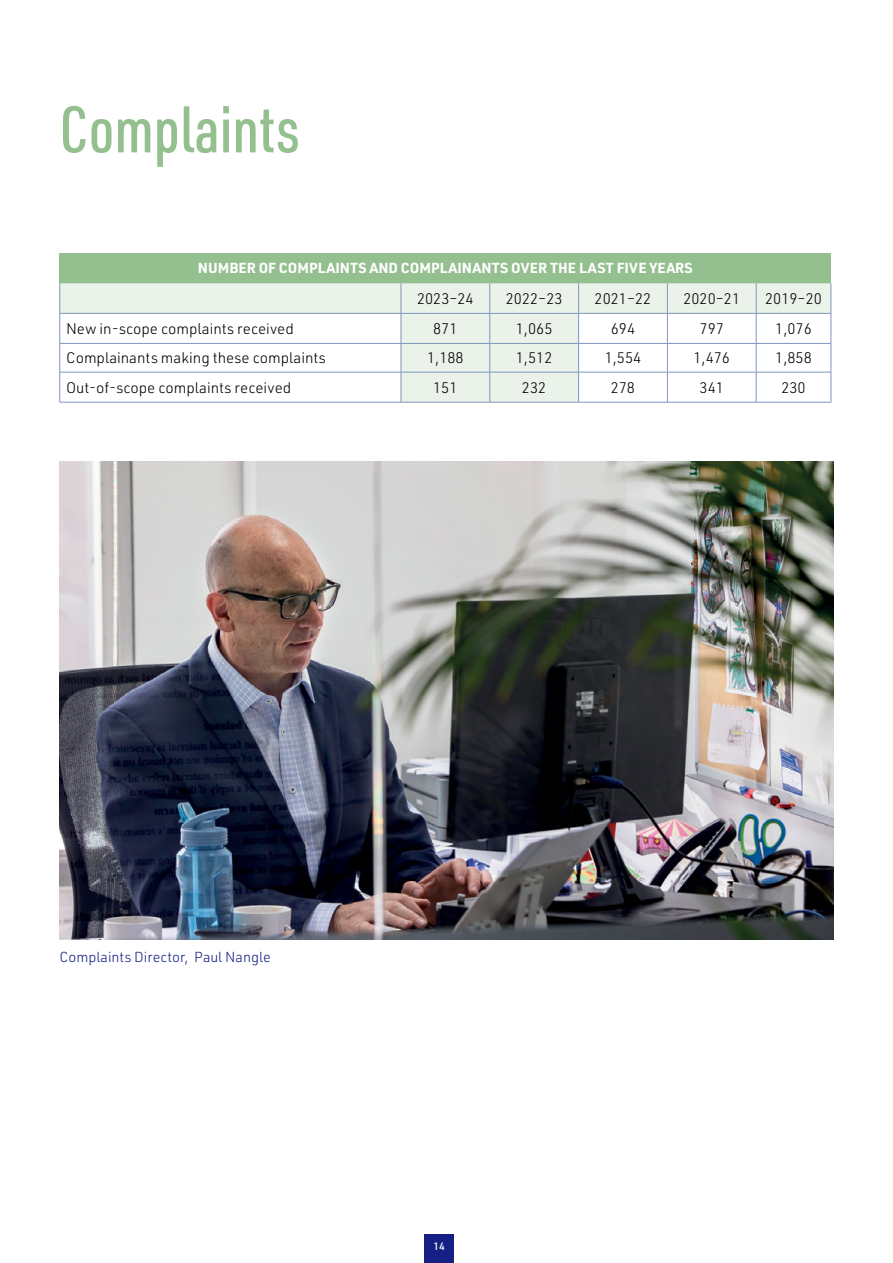
<style>
.page{position:relative;width:893px;height:1263px;background:#fff}
.page>*{position:absolute;margin:0;border:0;box-sizing:border-box;transform-origin:0 0}
.t1{font:500 64.5px "URWDIN Cond";color:#94bf8f}
.t2{font:300 15px "URWDIN";color:#000}
.t3{font:700 14.25px "URWDIN";color:#fff}
.t4{font:300 14.25px "URWDIN";color:#162084}
.t5{font:500 10.5px "URWDIN";color:#fff}
</style>
<div class="page">
<div style="left:424px;top:1234px;width:30px;height:29px;background:#162084"></div>
<img style="left:60px;top:462px;width:773px;height:477px">
<div style="left:60px;top:253px;width:771px;height:30px;background:#94bf8f"></div>
<svg style="left:60px;top:283px;width:771px;height:119px;fill:#eaf2e9"></svg>
<hr style="left:401px;top:343px;width:89px;height:1px;background:#7e96be">
<svg style="left:59px;top:313px;width:343px;height:89px"></svg>
<hr style="left:490px;top:343px;width:89px;height:1px;background:#7e96be">
<svg style="left:489px;top:314px;width:1px;height:58px"></svg>
<hr style="left:579px;top:343px;width:88px;height:1px;background:#7e96be">
<svg style="left:578px;top:314px;width:1px;height:58px"></svg>
<hr style="left:756px;top:343px;width:75px;height:1px;background:#7e96be">
<svg style="left:831px;top:314px;width:1px;height:58px"></svg>
<hr style="left:60px;top:372px;width:341px;height:1px;background:#7e96be">
<hr style="left:59px;top:372px;width:1px;height:30px;background:#7e96be">
<hr style="left:401px;top:372px;width:89px;height:1px;background:#7e96be">
<hr style="left:401px;top:372px;width:1px;height:30px;background:#7e96be">
<hr style="left:490px;top:372px;width:89px;height:1px;background:#7e96be">
<hr style="left:489px;top:372px;width:1px;height:30px;background:#7e96be">
<hr style="left:579px;top:372px;width:88px;height:1px;background:#7e96be">
<hr style="left:578px;top:372px;width:1px;height:30px;background:#7e96be">
<hr style="left:756px;top:372px;width:75px;height:1px;background:#7e96be">
<hr style="left:831px;top:372px;width:1px;height:30px;background:#7e96be">
<hr style="left:60px;top:402px;width:341px;height:1px;background:#7e96be">
<hr style="left:401px;top:402px;width:89px;height:1px;background:#7e96be">
<hr style="left:490px;top:402px;width:89px;height:1px;background:#7e96be">
<hr style="left:579px;top:402px;width:88px;height:1px;background:#7e96be">
<hr style="left:756px;top:402px;width:75px;height:1px;background:#7e96be">
<hr style="left:59px;top:283px;width:1px;height:30px;background:#7e96be">
<hr style="left:60px;top:313px;width:341px;height:1px;background:#7e96be">
<hr style="left:401px;top:283px;width:1px;height:30px;background:#7e96be">
<hr style="left:489px;top:283px;width:1px;height:30px;background:#7e96be">
<hr style="left:578px;top:283px;width:1px;height:30px;background:#7e96be">
<hr style="left:667px;top:283px;width:1px;height:30px;background:#7e96be">
<hr style="left:756px;top:283px;width:1px;height:30px;background:#7e96be">
<hr style="left:831px;top:283px;width:1px;height:30px;background:#7e96be">
<hr style="left:401px;top:313px;width:89px;height:1px;background:#7e96be">
<hr style="left:490px;top:313px;width:89px;height:1px;background:#7e96be">
<hr style="left:579px;top:313px;width:88px;height:1px;background:#7e96be">
<hr style="left:756px;top:313px;width:75px;height:1px;background:#7e96be">
<hr style="left:667px;top:313px;width:89px;height:1px;background:#7e96be">
<hr style="left:667px;top:343px;width:89px;height:1px;background:#7e96be">
<svg style="left:667px;top:314px;width:1px;height:58px"></svg>
<svg style="left:756px;top:314px;width:1px;height:58px"></svg>
<hr style="left:667px;top:372px;width:89px;height:1px;background:#7e96be">
<hr style="left:667px;top:372px;width:1px;height:30px;background:#7e96be">
<hr style="left:756px;top:372px;width:1px;height:30px;background:#7e96be">
<hr style="left:667px;top:402px;width:89px;height:1px;background:#7e96be">
<h1 class="t1" style="left:60px;top:87px;width:241px">Complaints</h1>
<p class="t3" style="left:198px;top:258px;width:496px">NUMBER OF COMPLAINTS AND COMPLAINANTS OVER THE LAST FIVE YEARS</p>
<p class="t2" style="left:417px;top:289px;width:58px">2023–24</p>
<p class="t2" style="left:506px;top:289px;width:58px">2022–23</p>
<p class="t2" style="left:595px;top:289px;width:58px">2021–22</p>
<p class="t2" style="left:683px;top:289px;width:58px">2020–21</p>
<p class="t2" style="left:765px;top:289px;width:58px">2019–20</p>
<p class="t2" style="left:66px;top:319px;width:229px">New in-scope complaints received</p>
<p class="t2" style="left:433px;top:319px;width:26px">871</p>
<p class="t2" style="left:516px;top:319px;width:38px">1,065</p>
<p class="t2" style="left:611px;top:319px;width:26px">694</p>
<p class="t2" style="left:700px;top:319px;width:26px">797</p>
<p class="t2" style="left:775px;top:319px;width:38px">1,076</p>
<p class="t2" style="left:66px;top:348px;width:261px">Complainants making these complaints</p>
<p class="t2" style="left:427px;top:348px;width:38px">1,188</p>
<p class="t2" style="left:516px;top:348px;width:38px">1,512</p>
<p class="t2" style="left:605px;top:348px;width:38px">1,554</p>
<p class="t2" style="left:693px;top:348px;width:38px">1,476</p>
<p class="t2" style="left:775px;top:348px;width:38px">1,858</p>
<p class="t2" style="left:66px;top:377px;width:227px">Out-of-scope complaints received</p>
<p class="t2" style="left:433px;top:377px;width:26px">151</p>
<p class="t2" style="left:522px;top:377px;width:26px">232</p>
<p class="t2" style="left:611px;top:377px;width:26px">278</p>
<p class="t2" style="left:700px;top:377px;width:26px">341</p>
<p class="t2" style="left:781px;top:377px;width:26px">230</p>
<p class="t4" style="left:60px;top:947px;width:213px">Complaints Director, Paul Nangle</p>
<p class="t5" style="left:433px;top:1239px;width:13px">14</p>
</div>
